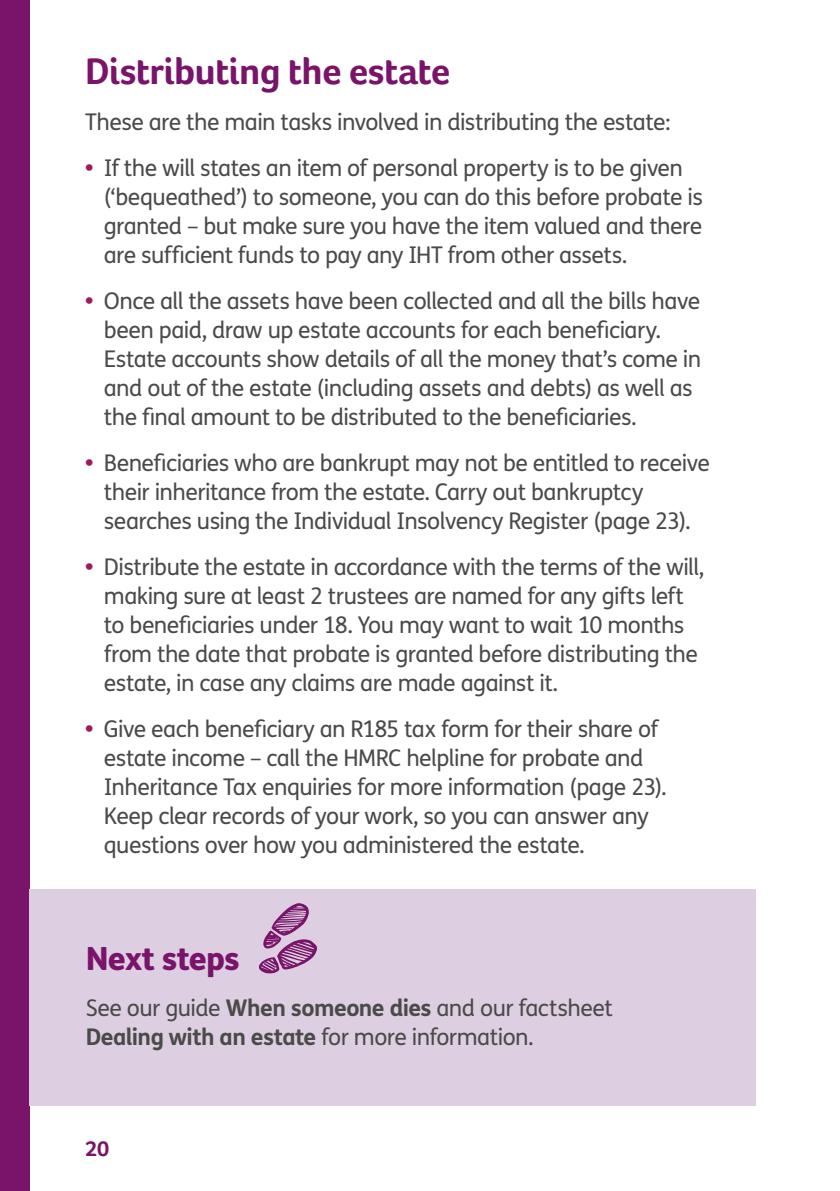
<style>
.page{position:relative;width:840px;height:1191px;background:#fff}
.page>*{position:absolute;margin:0;border:0;box-sizing:border-box;transform-origin:0 0}
.Mid_Purple_heading_19pt{font:700 38px "Foco Age UK";letter-spacing:-.015em;color:#79146a}
.Box_header_left{font:800 32px "FS Me";letter-spacing:-.025em;color:#79146a}
.Body_copy_11_5_over_14_5pt{font:23px/29px "FS Me";letter-spacing:-.025em;color:#4a4a49}
.t1{font:700 22px "Foco Age UK";color:#79146a}
.s1{color:#fff}
.s2{font-weight:800;color:#a0195c}
.s3{color:#decee1}
.s4{font-weight:700}
</style>
<div class="page">
<div style="left:0;top:0;width:29px;height:1191px;background:#79146a"></div>
<div style="left:29px;top:889px;width:726px;height:217px;background:#decee1"></div>
<svg style="left:259px;top:903px;width:58px;height:70px"></svg>
<p class="Mid_Purple_heading_19pt" style="left:85px;top:48px;width:375px">Distributing the estate<span class="s1">.</span></p>
<p class="Body_copy_11_5_over_14_5pt" style="left:85px;top:108px;width:586px">These are the main tasks involved in distributing the estate:</p>
<p class="Body_copy_11_5_over_14_5pt" style="left:104px;top:154px;width:600px;text-indent:-19px"><span class="s2">•</span> If the will states an item of personal property is to be given (‘bequeathed’) to someone, you can do this before probate is granted – but make sure you have the item valued and there are sufficient funds to pay any IHT from other assets.</p>
<p class="Body_copy_11_5_over_14_5pt" style="left:104px;top:287px;width:598px;text-indent:-19px"><span class="s2">•</span> Once all the assets have been collected and all the bills have been paid, draw up estate accounts for each beneficiary.<br>Estate accounts show details of all the money that’s come in and out of the estate (including assets and debts) as well as the final amount to be distributed to the beneficiaries.</p>
<p class="Body_copy_11_5_over_14_5pt" style="left:104px;top:449px;width:607px;text-indent:-19px"><span class="s2">•</span> Beneficiaries who are bankrupt may not be entitled to receive their inheritance from the estate. Carry out bankruptcy searches using the Individual Insolvency Register (page 23).</p>
<p class="Body_copy_11_5_over_14_5pt" style="left:104px;top:553px;width:601px;text-indent:-19px"><span class="s2">•</span> Distribute the estate in accordance with the terms of the will, making sure at least 2 trustees are named for any gifts left to beneficiaries under 18. You may want to wait 10 months from the date that probate is granted before distributing the estate, in case any claims are made against it.</p>
<p class="Body_copy_11_5_over_14_5pt" style="left:104px;top:715px;width:564px;text-indent:-19px"><span class="s2">•</span> Give each beneficiary an R185 tax form for their share of estate income – call the HMRC helpline for probate and Inheritance Tax enquiries for more information (page 23).<br>Keep clear records of your work, so you can answer any questions over how you administered the estate.</p>
<p class="Box_header_left" style="left:86px;top:938px;width:163px">Next steps<span class="s3">.</span></p>
<p class="Body_copy_11_5_over_14_5pt" style="left:86px;top:993px;width:528px">See our guide <span class="s4">When someone dies</span> and our factsheet<br><span class="s4">Dealing with an estate</span> for more information.</p>
<p class="t1" style="left:85px;top:1135px;width:26px">20</p>
</div>
